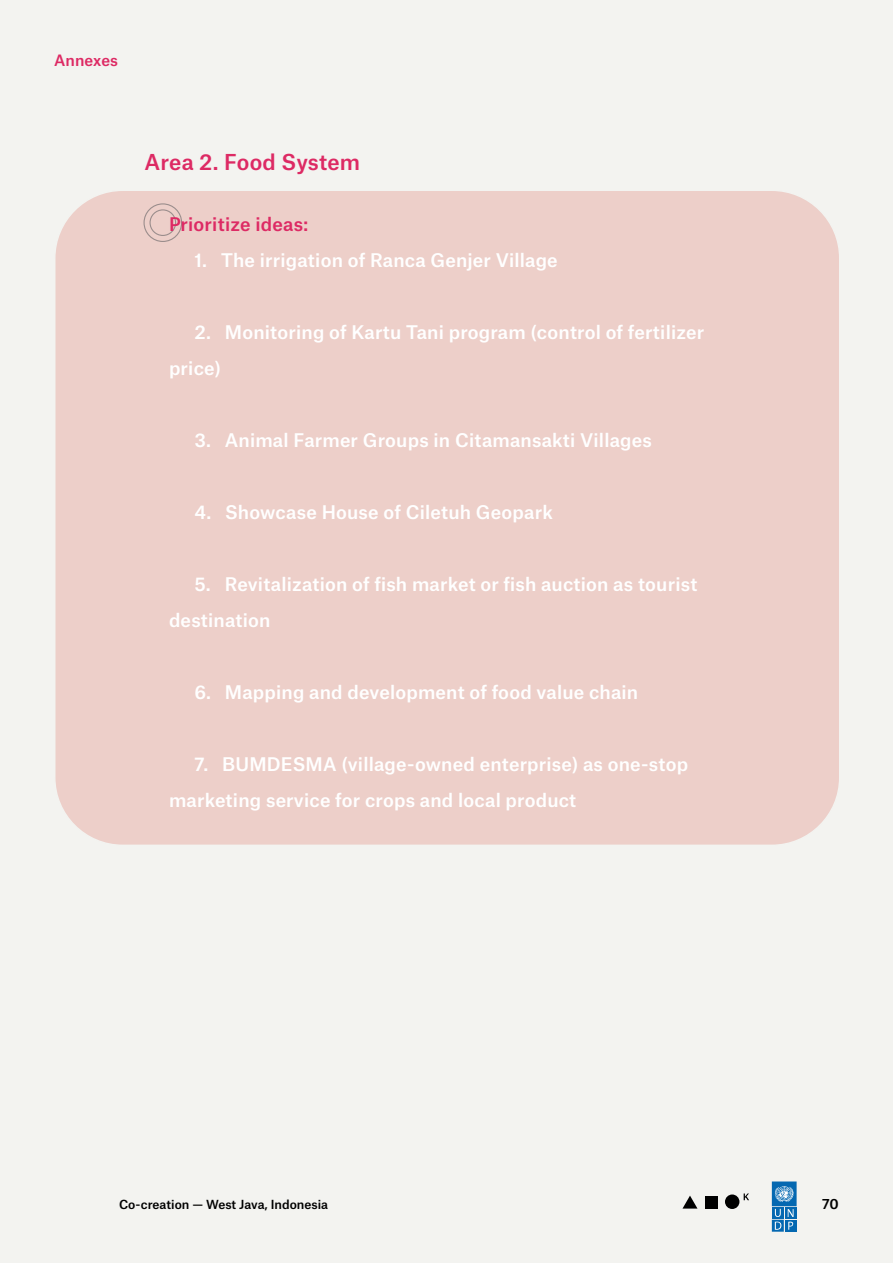
<style>
.page{position:relative;width:893px;height:1263px;background:#f3f3f0}
.page>*{position:absolute;margin:0;border:0;box-sizing:border-box;transform-origin:0 0}
.t1{font:500 21px "Atlas Grotesk";letter-spacing:.005em;color:#dd2a64}
.t2{font:500 18px/36px "Atlas Grotesk";letter-spacing:.01em;color:#fff}
.t3{font:500 18px "Atlas Grotesk";letter-spacing:.01em;color:#dd2a64}
.t4{font:500 15px "Atlas Grotesk";letter-spacing:.01em;color:#dd2a64}
.t5{font:500 13.5px "Atlas Grotesk";color:#000}
.t6{font:500 12px "Atlas Grotesk";color:#000}
</style>
<div class="page">
<div style="left:55px;top:190px;width:785px;height:655px;background:#edcfc9;border-radius:68px"></div>
<div style="left:150px;top:209px;width:26px;height:27px;border:1px solid #59595c;border-radius:50%"></div>
<div style="left:144px;top:203px;width:38px;height:39px;border:1px solid #59595c;border-radius:50%"></div>
<svg style="left:744px;top:1193px;width:5px;height:7px"></svg>
<div style="left:705px;top:1196px;width:12px;height:12px;background:#000"></div>
<div style="left:725px;top:1194px;width:14px;height:15px;background:#000;border-radius:50%"></div>
<svg style="left:683px;top:1195px;width:14px;height:13px"></svg>
<svg style="left:772px;top:1181px;width:25px;height:51px"></svg>
<p class="t4" style="left:54px;top:48px;width:66px">Annexes</p>
<p class="t1" style="left:145px;top:145px;width:217px">Area 2. Food System</p>
<p class="t3" style="left:169px;top:209px;width:141px">Prioritize ideas:</p>
<p class="t2" style="left:195px;top:240px;width:365px">1. The irrigation of Ranca Genjer Village</p>
<p class="t2" style="left:169px;top:312px;width:537px;text-indent:26px">2. Monitoring of Kartu Tani program (control of fertilizer price)</p>
<p class="t2" style="left:195px;top:420px;width:459px">3. Animal Farmer Groups in Citamansakti Villages</p>
<p class="t2" style="left:195px;top:492px;width:360px">4. Showcase House of Ciletuh Geopark</p>
<p class="t2" style="left:169px;top:564px;width:530px;text-indent:26px">5. Revitalization of fish market or fish auction as tourist destination</p>
<p class="t2" style="left:195px;top:672px;width:445px">6. Mapping and development of food value chain</p>
<p class="t2" style="left:169px;top:744px;width:521px;text-indent:26px">7. BUMDESMA (village-owned enterprise) as one-stop marketing service for crops and local product</p>
<p class="t6" style="left:119px;top:1194px;width:211px">Co-creation — West Java, Indonesia</p>
<p class="t5" style="left:822px;top:1192px;width:18px">70</p>
</div>
